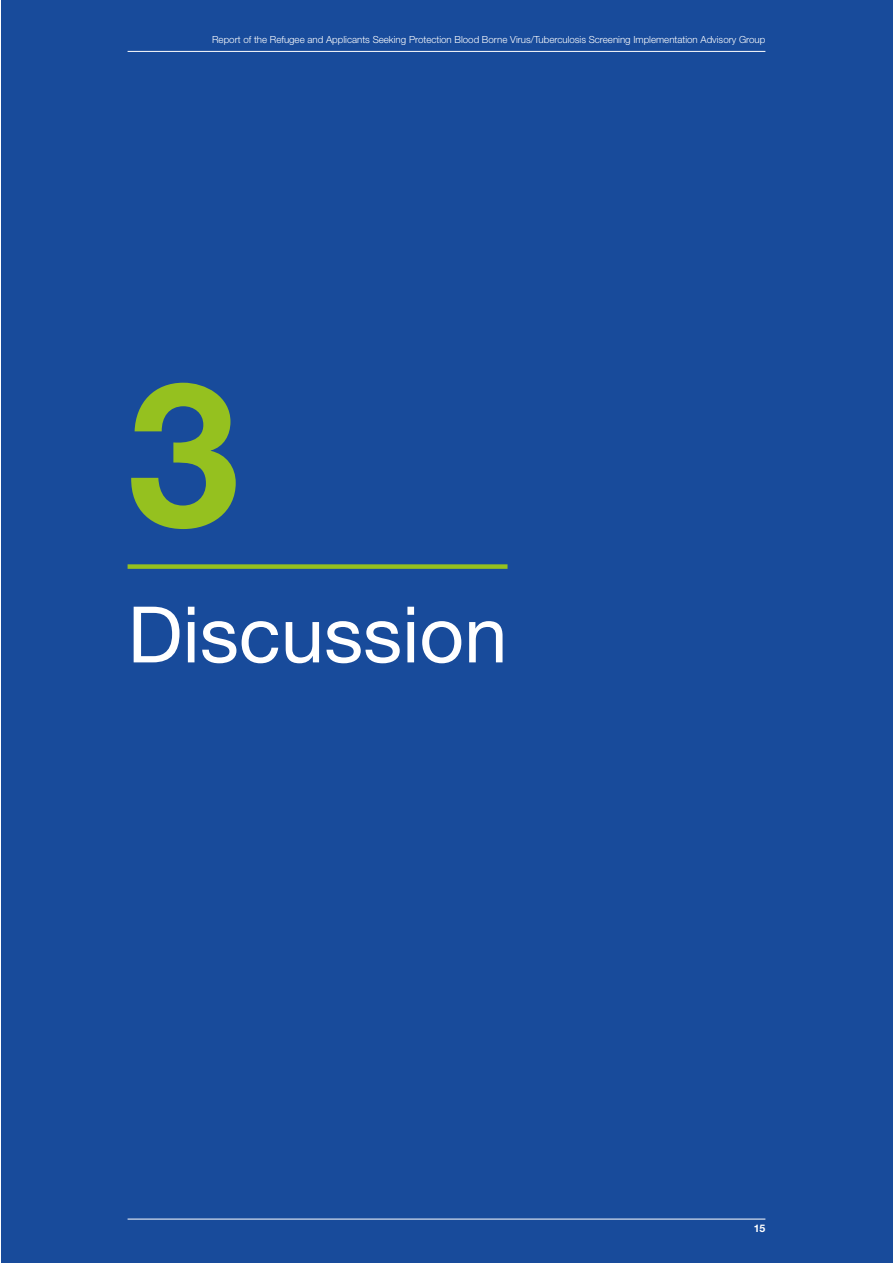
<style>
.page{position:relative;width:893px;height:1263px;background:#fff}
.page>*{position:absolute;margin:0;border:0;box-sizing:border-box;transform-origin:0 0}
.t1{font:700 201px "Helvetica Neue LT Std";color:#95c11f}
.t2{font:78px "Helvetica Neue LT Std";color:#fff}
.t3{font:700 10.5px "Helvetica Neue LT Std";color:#fff}
.t4{font:300 9.75px "Helvetica Neue LT Std";color:#fff}
</style>
<div class="page">
<div style="left:1px;top:0;width:892px;height:1263px;background:#184b9b"></div>
<hr style="left:128px;top:51px;width:637px;height:1px;background:#fff">
<hr style="left:128px;top:1219px;width:637px;height:1px;background:#fff">
<div style="left:128px;top:564px;width:379px;height:5px;background:#95c11f"></div>
<p class="t4" style="left:212px;top:33px;width:555px">Report of the Refugee and Applicants Seeking Protection Blood Borne Virus/Tuberculosis Screening Implementation Advisory Group</p>
<h1 class="t1" style="left:128px;top:330px;width:113px">3</h1>
<h2 class="t2" style="left:128px;top:588px;width:381px">Discussion</h2>
<p class="t3" style="left:754px;top:1222px;width:13px">15</p>
</div>
